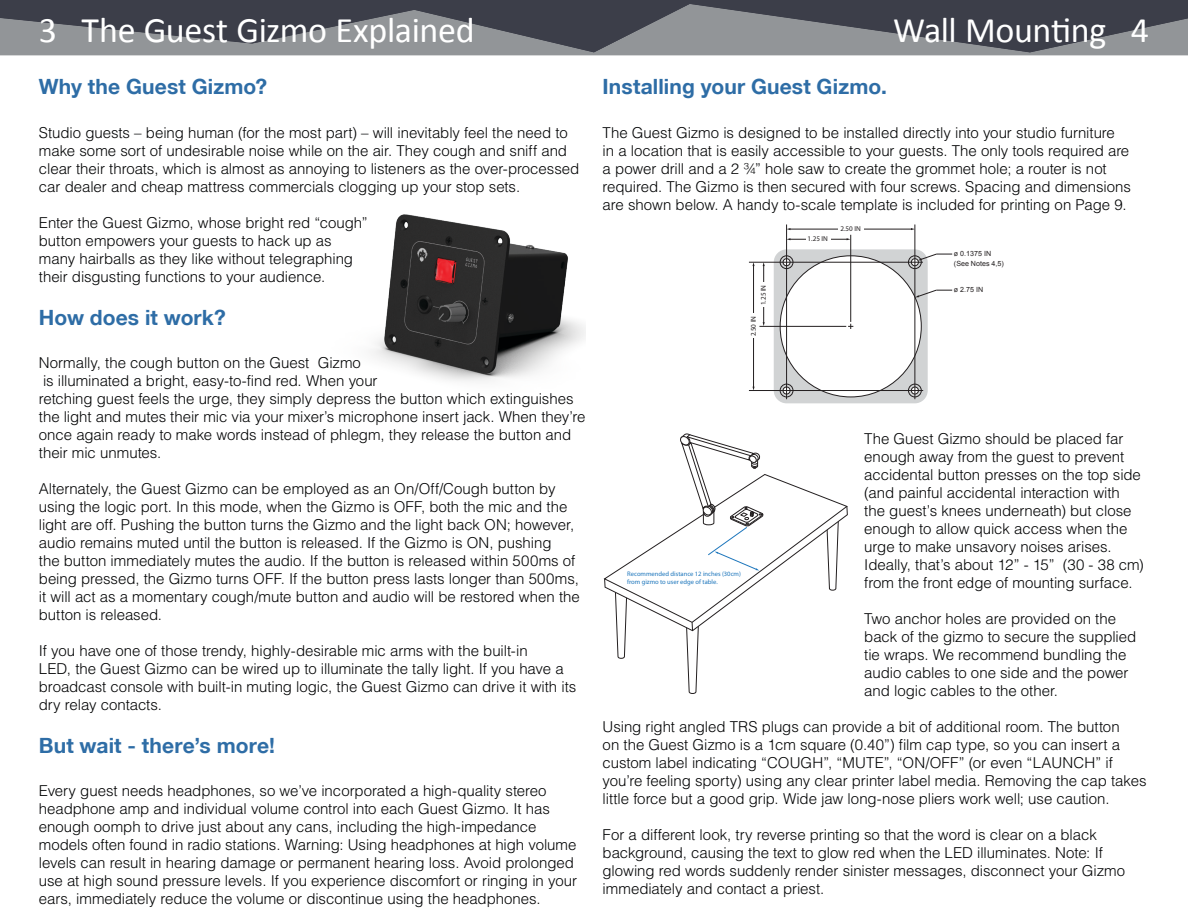
<style>
.page{position:relative;width:1188px;height:918px;background:#fff}
.page>*{position:absolute;margin:0;border:0;box-sizing:border-box;transform-origin:0 0}
.Page_Header{font:36px "Calibri";letter-spacing:-.01em;color:#fff}
.Section_Header{font:700 21px "Helvetica Neue LT";letter-spacing:.005em;color:#2e6da6}
.t1{font:300 15px/18px "Helvetica";letter-spacing:-.005em;color:#020304}
.t2{font:7.2px/10.1px "Arial";color:#231f20}
.t3{font:7.2px "Myriad Pro";color:#231f20}
.t4{font:6.6px/7.8px "Myriad Pro";color:#1d76bc}
</style>
<div class="page">
<img style="left:372px;top:214px;width:213px;height:168px">
<hr style="left:0;top:0;width:1188px;height:4px;background:#3c3e49">
<svg style="left:0;top:4px;width:1188px;height:51px;background:#66686f"></svg>
<div style="left:774px;top:249px;width:154px;height:154px;background:#d1d3d4;border-radius:13px"></div>
<div style="left:780px;top:256px;width:141px;height:141px;background:#fff;border-radius:50%"></div>
<div style="left:783px;top:259px;width:7px;height:7px;border:1px solid #231f20;border-radius:50%"></div>
<div style="left:780px;top:256px;width:13px;height:13px;border:1px solid #231f20;border-radius:50%"></div>
<div style="left:911px;top:259px;width:8px;height:7px;border:1px solid #231f20;border-radius:50%"></div>
<div style="left:908px;top:256px;width:13px;height:13px;border:1px solid #231f20;border-radius:50%"></div>
<div style="left:783px;top:387px;width:7px;height:7px;background:#f4f4f4;border-radius:50%"></div>
<div style="left:783px;top:387px;width:7px;height:7px;border:1px solid #231f20;border-radius:50%"></div>
<div style="left:780px;top:384px;width:13px;height:13px;border:1px solid #231f20;border-radius:50%"></div>
<div style="left:911px;top:387px;width:8px;height:7px;border:1px solid #231f20;border-radius:50%"></div>
<div style="left:908px;top:384px;width:13px;height:13px;border:1px solid #231f20;border-radius:50%"></div>
<svg style="left:848px;top:324px;width:5px;height:5px"></svg>
<hr style="left:786px;top:224px;width:1px;height:175px;background:#231f20">
<hr style="left:850px;top:235px;width:1px;height:87px;background:#231f20">
<hr style="left:915px;top:224px;width:1px;height:175px;background:#231f20">
<hr style="left:749px;top:262px;width:174px;height:1px;background:#231f20">
<hr style="left:759px;top:326px;width:87px;height:1px;background:#231f20">
<hr style="left:749px;top:390px;width:174px;height:1px;background:#231f20">
<hr style="left:790px;top:239px;width:57px;height:1px;background:#231f20">
<hr style="left:790px;top:229px;width:122px;height:1px;background:#231f20">
<hr style="left:763px;top:265px;width:1px;height:58px;background:#231f20">
<hr style="left:753px;top:265px;width:1px;height:122px;background:#231f20">
<div style="left:838px;top:225px;width:26px;height:8px;background:#fff"></div>
<div style="left:806px;top:235px;width:24px;height:8px;background:#fff"></div>
<div style="left:760px;top:282px;width:8px;height:25px;background:#fff"></div>
<div style="left:749px;top:314px;width:9px;height:24px;background:#fff"></div>
<svg style="left:918px;top:254px;width:34px;height:6px"></svg>
<svg style="left:915px;top:290px;width:37px;height:7px"></svg>
<svg style="left:604px;top:434px;width:244px;height:260px"></svg>
<p class="Page_Header" style="left:39px;top:5px;width:437px">3 The Guest Gizmo Explained</p>
<p class="Page_Header" style="left:893px;top:5px;width:257px">Wall Mounting 4</p>
<p class="Section_Header" style="left:39px;top:74px;width:230px">Why the Guest Gizmo?</p>
<p class="t1" style="left:39px;top:123px;width:542px">Studio guests – being human (for the most part) – will inevitably feel the need to make some sort of undesirable noise while on the air. They cough and sniff and clear their throats, which is almost as annoying to listeners as the over-processed car dealer and cheap mattress commercials clogging up your stop sets.</p>
<p class="t1" style="left:39px;top:213px;width:330px">Enter the Guest Gizmo, whose bright red “cough” button empowers your guests to hack up as many hairballs as they like without telegraphing their disgusting functions to your audience.</p>
<p class="Section_Header" style="left:39px;top:304px;width:188px">How does it work?</p>
<p class="t1" style="left:39px;top:353px;width:548px">Normally, the cough button on the Guest Gizmo<br>is illuminated a bright, easy-to-find red. When your<br>retching guest feels the urge, they simply depress the button which extinguishes the light and mutes their mic via your mixer’s microphone insert jack. When they’re once again ready to make words instead of phlegm, they release the button and their mic unmutes.</p>
<p class="t1" style="left:39px;top:479px;width:542px">Alternately, the Guest Gizmo can be employed as an On/Off/Cough button by using the logic port. In this mode, when the Gizmo is OFF, both the mic and the light are off. Pushing the button turns the Gizmo and the light back ON; however, audio remains muted until the button is released. If the Gizmo is ON, pushing<br>the button immediately mutes the audio. If the button is released within 500ms of being pressed, the Gizmo turns OFF. If the button press lasts longer than 500ms, it will act as a momentary cough/mute button and audio will be restored when the button is released.</p>
<p class="t1" style="left:39px;top:641px;width:539px">If you have one of those trendy, highly-desirable mic arms with the built-in<br>LED, the Guest Gizmo can be wired up to illuminate the tally light. If you have a broadcast console with built-in muting logic, the Guest Gizmo can drive it with its dry relay contacts.</p>
<p class="Section_Header" style="left:39px;top:733px;width:238px">But wait - there’s more!</p>
<p class="t1" style="left:39px;top:782px;width:540px">Every guest needs headphones, so we’ve incorporated a high-quality stereo headphone amp and individual volume control into each Guest Gizmo. It has enough oomph to drive just about any cans, including the high-impedance models often found in radio stations. Warning: Using headphones at high volume levels can result in hearing damage or permanent hearing loss. Avoid prolonged use at high sound pressure levels. If you experience discomfort or ringing in your ears, immediately reduce the volume or discontinue using the headphones.</p>
<p class="Section_Header" style="left:603px;top:74px;width:286px">Installing your Guest Gizmo.</p>
<p class="t1" style="left:603px;top:123px;width:530px">The Guest Gizmo is designed to be installed directly into your studio furniture<br>in a location that is easily accessible to your guests. The only tools required are a power drill and a 2 ¾” hole saw to create the grommet hole; a router is not required. The Gizmo is then secured with four screws. Spacing and dimensions are shown below. A handy to-scale template is included for printing on Page 9.</p>
<p class="t3" style="left:841px;top:224px;width:22px">2.50 IN</p>
<p class="t3" style="left:808px;top:234px;width:22px">1.25 IN</p>
<p class="t2" style="left:954px;top:248px;width:51px">ø 0.1375 IN (See Notes 4,5)</p>
<p class="t2" style="left:954px;top:285px;width:31px">ø 2.75 IN</p>
<p class="t3" style="left:759px;top:305px;width:22px;rotate:-90deg">1.25 IN</p>
<p class="t3" style="left:749px;top:336px;width:22px;rotate:-90deg">2.50 IN</p>
<p class="t1" style="left:864px;top:429px;width:281px">The Guest Gizmo should be placed far enough away from the guest to prevent accidental button presses on the top side (and painful accidental interaction with the guest’s knees underneath) but close enough to allow quick access when the urge to make unsavory noises arises.<br>Ideally, that’s about 12” - 15” (30 - 38 cm) from the front edge of mounting surface.</p>
<p class="t1" style="left:864px;top:609px;width:274px">Two anchor holes are provided on the back of the gizmo to secure the supplied tie wraps. We recommend bundling the audio cables to one side and the power and logic cables to the other.</p>
<p class="t1" style="left:603px;top:717px;width:545px">Using right angled TRS plugs can provide a bit of additional room. The button<br>on the Guest Gizmo is a 1cm square (0.40”) film cap type, so you can insert a custom label indicating “COUGH”, “MUTE”, “ON/OFF” (or even “LAUNCH” if you’re feeling sporty) using any clear printer label media. Removing the cap takes little force but a good grip. Wide jaw long-nose pliers work well; use caution.</p>
<p class="t1" style="left:603px;top:825px;width:524px">For a different look, try reverse printing so that the word is clear on a black background, causing the text to glow red when the LED illuminates. Note: If glowing red words suddenly render sinister messages, disconnect your Gizmo immediately and contact a priest.</p>
<p class="t4" style="left:627px;top:570px;width:115px">Recommended distance 12 inches (30cm) from gizmo to user edge of table.</p>
</div>
